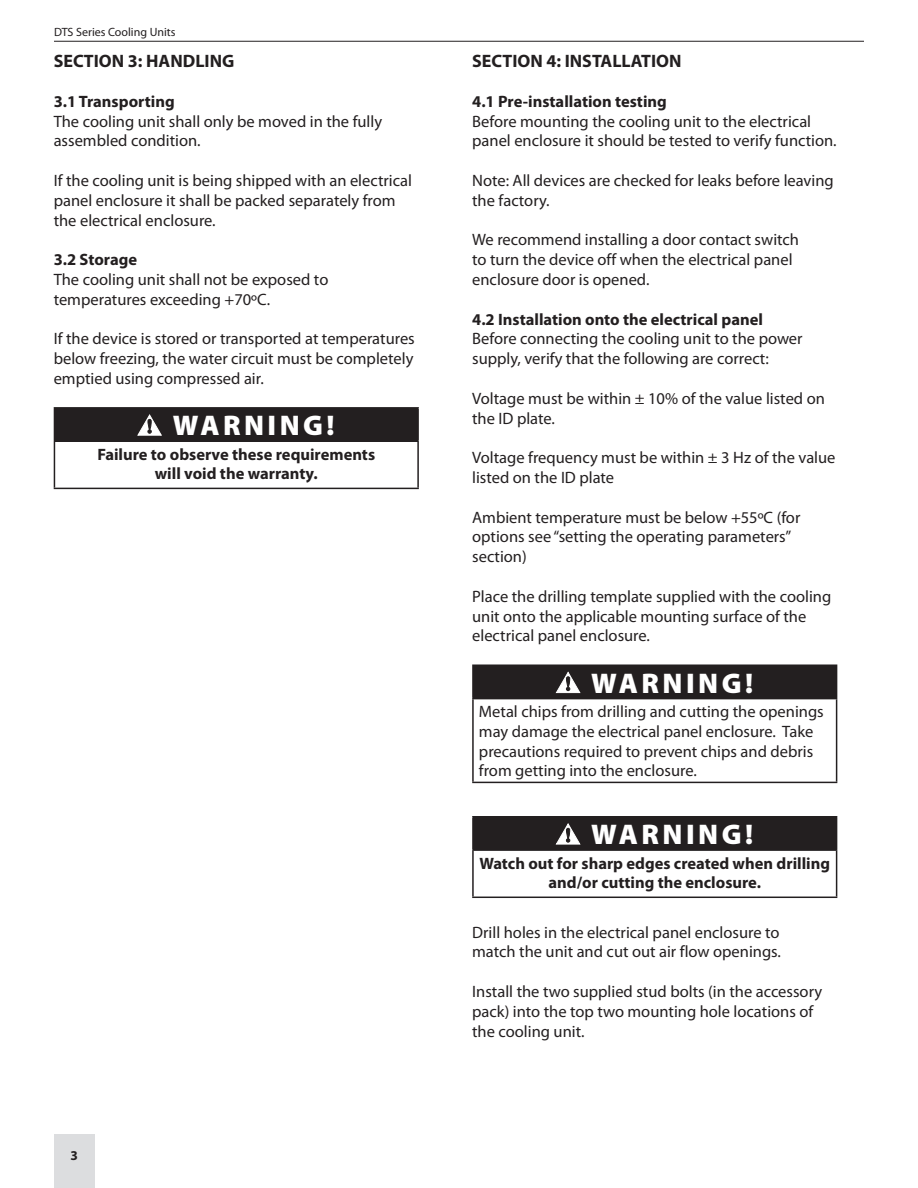
<style>
.page{position:relative;width:918px;height:1188px;background:#fff}
.page>*{position:absolute;margin:0;border:0;box-sizing:border-box;transform-origin:0 0}
.t1{font:900 28.5px "Myriad Pro";letter-spacing:.12em;color:#fff}
.HEADINGS{font:700 18px "Myriad Pro";color:#231f20}
.Body{font:16.5px/19.8px "Myriad Pro";color:#231f20}
.TOC_SUBHEADING{font:700 16.5px/19.8px "Myriad Pro";color:#231f20;text-align:center}
.t2{font:700 13.5px "Myriad Pro";color:#231f20}
.t3{font:12px "Myriad Pro";color:#231f20}
</style>
<div class="page">
<hr style="left:54px;top:41px;width:810px;height:1px;background:#231f20">
<div style="left:54px;top:1134px;width:40px;height:54px;background:#dcdddf"></div>
<div style="left:54px;top:408px;width:364px;height:33px;background:#231f20"></div>
<hr style="left:54px;top:407px;width:365px;height:2px;background:#231f20">
<hr style="left:417px;top:409px;width:2px;height:31px;background:#231f20">
<hr style="left:54px;top:440px;width:365px;height:2px;background:#231f20">
<hr style="left:54px;top:442px;width:1px;height:46px;background:#231f20">
<hr style="left:417px;top:442px;width:2px;height:46px;background:#231f20">
<hr style="left:54px;top:488px;width:365px;height:1px;background:#231f20">
<svg style="left:138px;top:415px;width:23px;height:20px"></svg>
<div style="left:473px;top:665px;width:364px;height:34px;background:#231f20"></div>
<hr style="left:472px;top:664px;width:365px;height:2px;background:#231f20">
<hr style="left:472px;top:666px;width:2px;height:32px;background:#231f20">
<hr style="left:472px;top:698px;width:365px;height:1px;background:#231f20">
<hr style="left:472px;top:699px;width:2px;height:83px;background:#231f20">
<hr style="left:836px;top:699px;width:1px;height:83px;background:#231f20">
<hr style="left:472px;top:782px;width:365px;height:1px;background:#231f20">
<svg style="left:556px;top:672px;width:24px;height:21px"></svg>
<div style="left:473px;top:817px;width:364px;height:33px;background:#231f20"></div>
<hr style="left:472px;top:816px;width:365px;height:2px;background:#231f20">
<hr style="left:472px;top:818px;width:2px;height:31px;background:#231f20">
<hr style="left:472px;top:849px;width:365px;height:2px;background:#231f20">
<hr style="left:472px;top:851px;width:2px;height:46px;background:#231f20">
<hr style="left:836px;top:851px;width:1px;height:46px;background:#231f20">
<hr style="left:472px;top:897px;width:365px;height:1px;background:#231f20">
<svg style="left:556px;top:824px;width:24px;height:20px"></svg>
<p class="t3" style="left:54px;top:25px;width:123px">DTS Series Cooling Units</p>
<p class="HEADINGS" style="left:54px;top:49px;width:182px">SECTION 3: HANDLING</p>
<p class="TOC_SUBHEADING" style="left:54px;top:91px;width:123px">3.1 Transporting</p>
<p class="Body" style="left:54px;top:111px;width:330px">The cooling unit shall only be moved in the fully assembled condition.</p>
<p class="Body" style="left:54px;top:170px;width:360px">If the cooling unit is being shipped with an electrical panel enclosure it shall be packed separately from the electrical enclosure.</p>
<p class="TOC_SUBHEADING" style="left:54px;top:249px;width:85px">3.2 Storage</p>
<p class="Body" style="left:54px;top:269px;width:276px">The cooling unit shall not be exposed to temperatures exceeding +70ºC.</p>
<p class="Body" style="left:54px;top:329px;width:363px;text-align:justify">If the device is stored or transported at temperatures below freezing, the water circuit must be completely emptied using compressed air.</p>
<p class="t1" style="left:173px;top:407px;width:163px">WARNING!</p>
<p class="TOC_SUBHEADING" style="left:97px;top:444px;width:279px">Failure to observe these requirements will void the warranty.</p>
<p class="t2" style="left:71px;top:1146px;width:9px">3</p>
<p class="HEADINGS" style="left:472px;top:49px;width:211px">SECTION 4: INSTALLATION</p>
<p class="TOC_SUBHEADING" style="left:472px;top:91px;width:196px">4.1 Pre-installation testing</p>
<p class="Body" style="left:472px;top:111px;width:366px">Before mounting the cooling unit to the electrical panel enclosure it should be tested to verify function.</p>
<p class="Body" style="left:472px;top:170px;width:363px">Note: All devices are checked for leaks before leaving the factory.</p>
<p class="Body" style="left:472px;top:230px;width:328px">We recommend installing a door contact switch to turn the device off when the electrical panel enclosure door is opened.</p>
<p class="TOC_SUBHEADING" style="left:472px;top:309px;width:292px">4.2 Installation onto the electrical panel</p>
<p class="Body" style="left:472px;top:329px;width:332px">Before connecting the cooling unit to the power supply, verify that the following are correct:</p>
<p class="Body" style="left:472px;top:388px;width:354px">Voltage must be within ± 10% of the value listed on the ID plate.</p>
<p class="Body" style="left:472px;top:448px;width:365px">Voltage frequency must be within ± 3 Hz of the value listed on the ID plate</p>
<p class="Body" style="left:472px;top:507px;width:330px">Ambient temperature must be below +55ºC (for options see “setting the operating parameters” section)</p>
<p class="Body" style="left:472px;top:586px;width:361px">Place the drilling template supplied with the cooling unit onto the applicable mounting surface of the electrical panel enclosure.</p>
<p class="t1" style="left:591px;top:664px;width:163px">WARNING!</p>
<p class="Body" style="left:479px;top:701px;width:346px">Metal chips from drilling and cutting the openings may damage the electrical panel enclosure. Take precautions required to prevent chips and debris from getting into the enclosure.</p>
<p class="t1" style="left:591px;top:815px;width:163px">WARNING!</p>
<p class="TOC_SUBHEADING" style="left:479px;top:853px;width:352px">Watch out for sharp edges created when drilling and/or cutting the enclosure.</p>
<p class="Body" style="left:472px;top:922px;width:310px">Drill holes in the electrical panel enclosure to match the unit and cut out air flow openings.</p>
<p class="Body" style="left:472px;top:981px;width:352px">Install the two supplied stud bolts (in the accessory pack) into the top two mounting hole locations of the cooling unit.</p>
</div>
